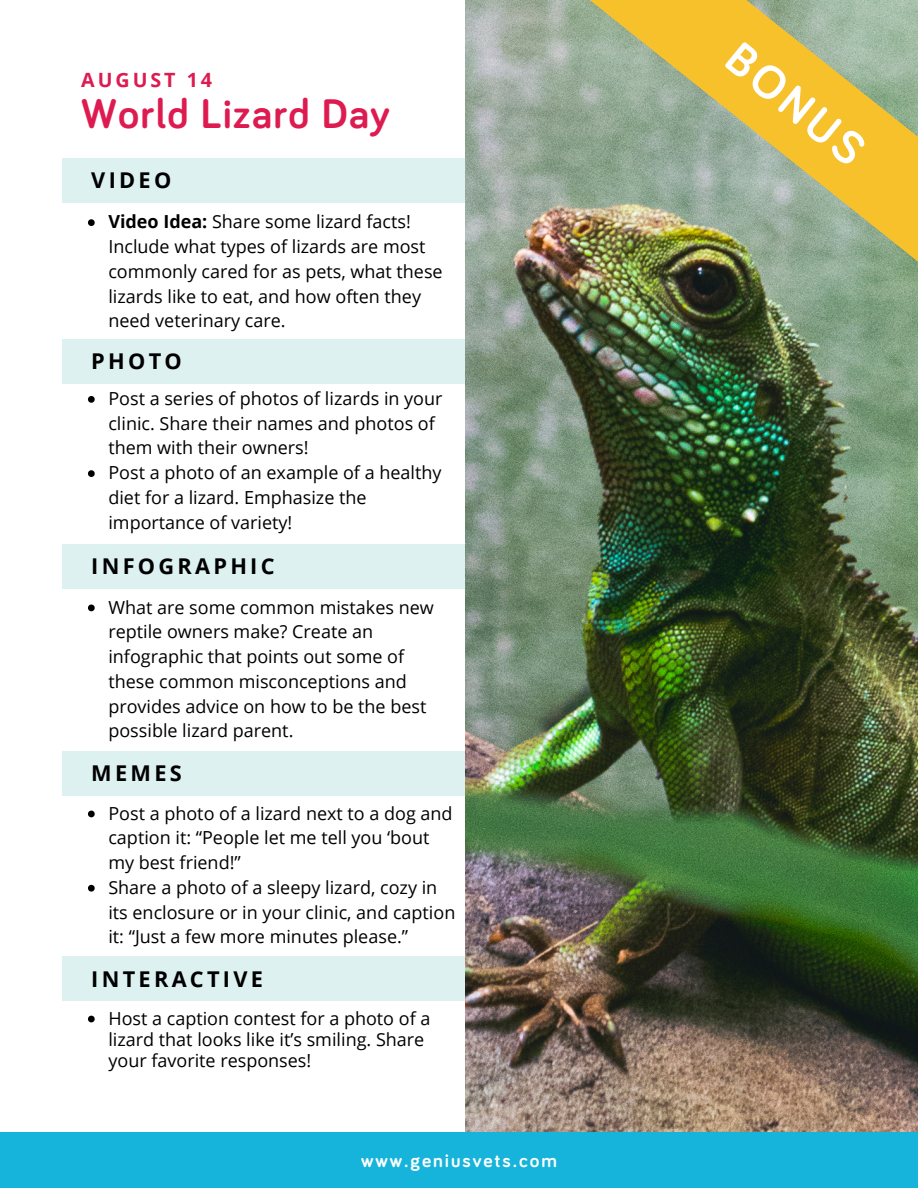
<style>
.page{position:relative;width:918px;height:1188px;background:#fff}
.page>*{position:absolute;margin:0;border:0;box-sizing:border-box;transform-origin:0 0}
.t1{font:700 47.25px "Bariol";color:#fff}
.t2{font:700 42.6px "Bariol";letter-spacing:.03em;color:#de1b50}
.t3{font:700 21.75px "Open Sans";letter-spacing:.15em;color:#000}
.t4{font:700 19.65px "Open Sans";letter-spacing:.15em;color:#de1b50}
.t5{font:700 19.5px "Bariol";letter-spacing:.1em;color:#fff}
.t6{font:18px/24.8px "Open Sans";color:#000}
.s1{font-weight:700}
</style>
<div class="page">
<div style="left:62px;top:339px;width:434px;height:44px;background:#ddf1f1"></div>
<div style="left:62px;top:159px;width:434px;height:44px;background:#ddf1f1"></div>
<div style="left:62px;top:957px;width:434px;height:44px;background:#ddf1f1"></div>
<div style="left:62px;top:544px;width:434px;height:45px;background:#ddf1f1"></div>
<div style="left:62px;top:751px;width:434px;height:45px;background:#ddf1f1"></div>
<img style="left:466px;top:0;width:452px;height:1132px">
<div style="left:0;top:1132px;width:918px;height:56px;background:#16b4db"></div>
<img style="left:578px;top:0;width:340px;height:305px">
<svg style="left:88px;top:219px;width:7px;height:7px"></svg>
<svg style="left:88px;top:396px;width:7px;height:7px"></svg>
<svg style="left:88px;top:470px;width:7px;height:7px"></svg>
<svg style="left:88px;top:1016px;width:7px;height:6px"></svg>
<svg style="left:88px;top:605px;width:7px;height:6px"></svg>
<svg style="left:88px;top:811px;width:7px;height:6px"></svg>
<svg style="left:88px;top:885px;width:7px;height:7px"></svg>
<p class="t4" style="left:81px;top:66px;width:132px">AUGUST 14</p>
<p class="t2" style="left:81px;top:94px;width:310px">World Lizard Day</p>
<p class="t3" style="left:91px;top:165px;width:81px">VIDEO</p>
<p class="t6" style="left:108px;top:209px;width:336px"><span class="s1">Video Idea:</span> Share some lizard facts!<br>Include what types of lizards are most commonly cared for as pets, what these lizards like to eat, and how often they need veterinary care.</p>
<p class="t3" style="left:91px;top:346px;width:92px">PHOTO</p>
<p class="t6" style="left:108px;top:386px;width:336px">Post a series of photos of lizards in your clinic. Share their names and photos of them with their owners!</p>
<p class="t6" style="left:108px;top:460px;width:335px">Post a photo of an example of a healthy diet for a lizard. Emphasize the importance of variety!</p>
<p class="t3" style="left:91px;top:551px;width:185px">INFOGRAPHIC</p>
<p class="t6" style="left:108px;top:594px;width:327px">What are some common mistakes new reptile owners make? Create an infographic that points out some of these common misconceptions and provides advice on how to be the best possible lizard parent.</p>
<p class="t3" style="left:91px;top:758px;width:92px">MEMES</p>
<p class="t6" style="left:108px;top:800px;width:346px">Post a photo of a lizard next to a dog and caption it: “People let me tell you ‘bout my best friend!”</p>
<p class="t6" style="left:108px;top:874px;width:349px">Share a photo of a sleepy lizard, cozy in its enclosure or in your clinic, and caption it: “Just a few more minutes please.”</p>
<p class="t3" style="left:91px;top:963px;width:173px">INTERACTIVE</p>
<p class="t6" style="left:108px;top:1007px;width:324px;line-height:21.3px">Host a caption contest for a photo of a lizard that looks like it’s smiling. Share your favorite responses!</p>
<p class="t5" style="left:361px;top:1151px;width:197px">www.geniusvets.com</p>
<p class="t1" style="left:745px;top:35px;width:165px;rotate:39deg">BONUS</p>
</div>
